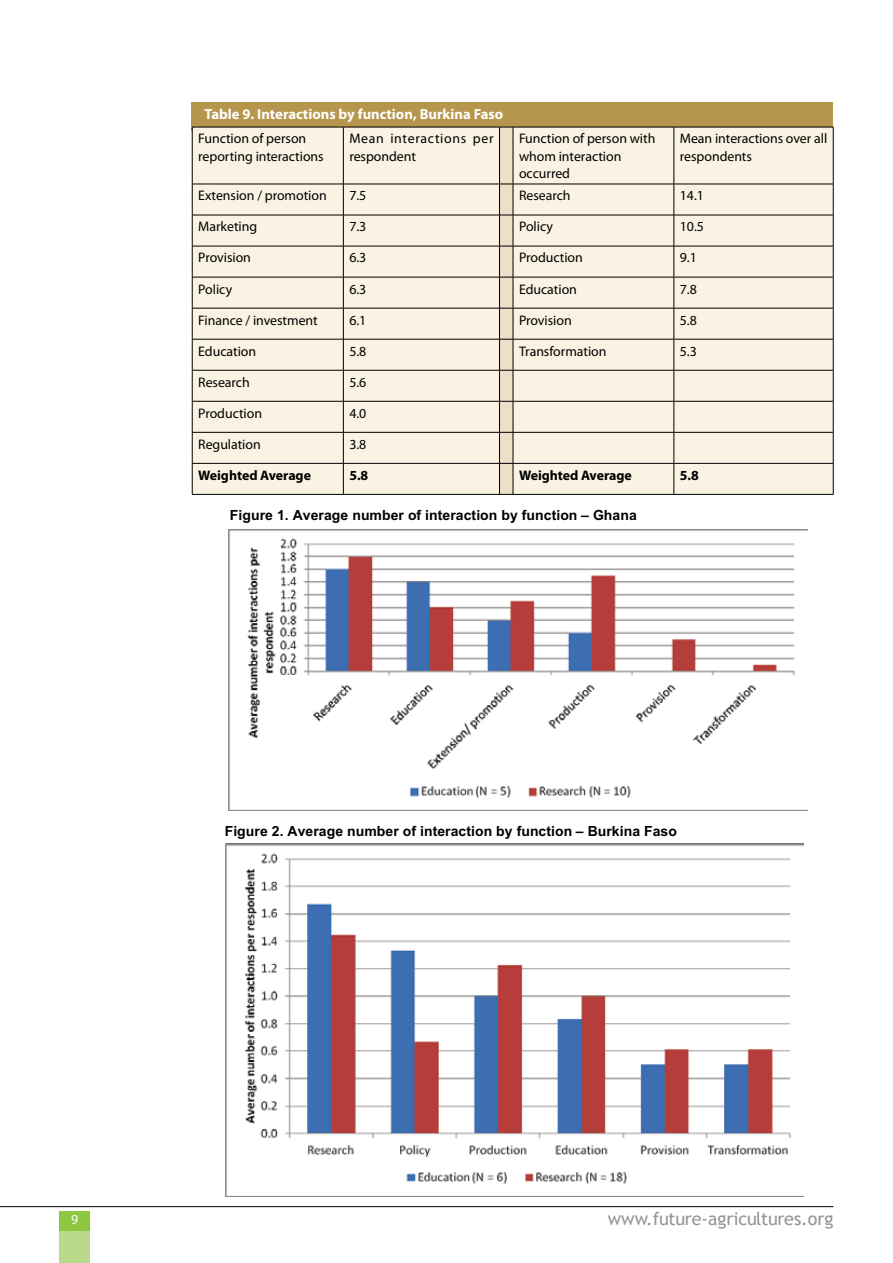
<style>
.page{position:relative;width:893px;height:1263px;background:#fff}
.page>*{position:absolute;margin:0;border:0;box-sizing:border-box;transform-origin:0 0}
.t1{font:18px "Trebuchet MS";letter-spacing:-.015em;color:#939598}
.t2{font:700 14.7px "Myriad Pro";color:#fff}
.t3{font:700 13.95px "Arial";letter-spacing:.005em;color:#000}
.t4{font:700 13.95px "Arial";letter-spacing:.005em;color:#010101}
.t5{font:13.8px/17.2px "Myriad Pro";letter-spacing:-.005em;color:#000}
.t6{font:700 13.8px "Myriad Pro";letter-spacing:-.005em;color:#000}
.t7{font:13.8px/17.2px "Myriad Pro";letter-spacing:.05em;color:#000}
.t8{font:13.8px "Myriad Pro";color:#fff}
</style>
<div class="page">
<hr style="left:0;top:1206px;width:833px;height:1px;background:#000">
<div style="left:60px;top:1211px;width:30px;height:19px;background:#8dc63f"></div>
<div style="left:60px;top:1231px;width:30px;height:32px;background:#b9da8a"></div>
<div style="left:192px;top:102px;width:641px;height:29px;background:#b6964d"></div>
<div style="left:193px;top:128px;width:640px;height:366px;background:#faf3e3"></div>
<hr style="left:192px;top:127px;width:151px;height:1px;background:#000">
<hr style="left:192px;top:127px;width:1px;height:57px;background:#000">
<hr style="left:343px;top:127px;width:156px;height:1px;background:#000">
<hr style="left:343px;top:127px;width:1px;height:57px;background:#000">
<hr style="left:513px;top:127px;width:161px;height:1px;background:#000">
<hr style="left:513px;top:127px;width:1px;height:57px;background:#000">
<hr style="left:674px;top:127px;width:159px;height:1px;background:#000">
<hr style="left:674px;top:127px;width:1px;height:57px;background:#000">
<hr style="left:833px;top:127px;width:1px;height:57px;background:#000">
<hr style="left:192px;top:184px;width:151px;height:1px;background:#000">
<hr style="left:192px;top:184px;width:1px;height:31px;background:#000">
<hr style="left:343px;top:184px;width:156px;height:1px;background:#000">
<hr style="left:343px;top:184px;width:1px;height:31px;background:#000">
<hr style="left:513px;top:184px;width:161px;height:1px;background:#000">
<hr style="left:513px;top:184px;width:1px;height:31px;background:#000">
<hr style="left:674px;top:184px;width:159px;height:1px;background:#000">
<hr style="left:674px;top:184px;width:1px;height:31px;background:#000">
<hr style="left:833px;top:184px;width:1px;height:31px;background:#000">
<hr style="left:192px;top:215px;width:151px;height:1px;background:#000">
<hr style="left:192px;top:215px;width:1px;height:31px;background:#000">
<hr style="left:343px;top:215px;width:156px;height:1px;background:#000">
<hr style="left:343px;top:215px;width:1px;height:31px;background:#000">
<hr style="left:513px;top:215px;width:161px;height:1px;background:#000">
<hr style="left:513px;top:215px;width:1px;height:31px;background:#000">
<hr style="left:674px;top:215px;width:159px;height:1px;background:#000">
<hr style="left:674px;top:215px;width:1px;height:31px;background:#000">
<hr style="left:833px;top:215px;width:1px;height:31px;background:#000">
<hr style="left:192px;top:246px;width:151px;height:1px;background:#000">
<hr style="left:192px;top:246px;width:1px;height:31px;background:#000">
<hr style="left:343px;top:246px;width:156px;height:1px;background:#000">
<hr style="left:343px;top:246px;width:1px;height:31px;background:#000">
<hr style="left:513px;top:246px;width:161px;height:1px;background:#000">
<hr style="left:513px;top:246px;width:1px;height:31px;background:#000">
<hr style="left:674px;top:246px;width:159px;height:1px;background:#000">
<hr style="left:674px;top:246px;width:1px;height:31px;background:#000">
<hr style="left:833px;top:246px;width:1px;height:31px;background:#000">
<hr style="left:192px;top:277px;width:151px;height:1px;background:#000">
<hr style="left:192px;top:277px;width:1px;height:31px;background:#000">
<hr style="left:343px;top:277px;width:156px;height:1px;background:#000">
<hr style="left:343px;top:277px;width:1px;height:31px;background:#000">
<hr style="left:513px;top:277px;width:161px;height:1px;background:#000">
<hr style="left:513px;top:277px;width:1px;height:31px;background:#000">
<hr style="left:674px;top:277px;width:159px;height:1px;background:#000">
<hr style="left:674px;top:277px;width:1px;height:31px;background:#000">
<hr style="left:833px;top:277px;width:1px;height:31px;background:#000">
<hr style="left:192px;top:308px;width:151px;height:1px;background:#000">
<hr style="left:192px;top:308px;width:1px;height:31px;background:#000">
<hr style="left:343px;top:308px;width:156px;height:1px;background:#000">
<hr style="left:343px;top:308px;width:1px;height:31px;background:#000">
<hr style="left:513px;top:308px;width:161px;height:1px;background:#000">
<hr style="left:513px;top:308px;width:1px;height:31px;background:#000">
<hr style="left:674px;top:308px;width:159px;height:1px;background:#000">
<hr style="left:674px;top:308px;width:1px;height:31px;background:#000">
<hr style="left:833px;top:308px;width:1px;height:31px;background:#000">
<hr style="left:192px;top:339px;width:151px;height:1px;background:#000">
<hr style="left:192px;top:339px;width:1px;height:31px;background:#000">
<hr style="left:343px;top:339px;width:156px;height:1px;background:#000">
<hr style="left:343px;top:339px;width:1px;height:31px;background:#000">
<hr style="left:513px;top:339px;width:161px;height:1px;background:#000">
<hr style="left:513px;top:339px;width:1px;height:31px;background:#000">
<hr style="left:674px;top:339px;width:159px;height:1px;background:#000">
<hr style="left:674px;top:339px;width:1px;height:31px;background:#000">
<hr style="left:833px;top:339px;width:1px;height:31px;background:#000">
<hr style="left:192px;top:370px;width:151px;height:1px;background:#000">
<hr style="left:192px;top:370px;width:1px;height:31px;background:#000">
<hr style="left:343px;top:370px;width:156px;height:1px;background:#000">
<hr style="left:343px;top:370px;width:1px;height:31px;background:#000">
<hr style="left:513px;top:370px;width:161px;height:1px;background:#000">
<hr style="left:513px;top:370px;width:1px;height:31px;background:#000">
<hr style="left:674px;top:370px;width:159px;height:1px;background:#000">
<hr style="left:674px;top:370px;width:1px;height:31px;background:#000">
<hr style="left:833px;top:370px;width:1px;height:31px;background:#000">
<hr style="left:192px;top:401px;width:151px;height:1px;background:#000">
<hr style="left:192px;top:401px;width:1px;height:31px;background:#000">
<hr style="left:343px;top:401px;width:156px;height:1px;background:#000">
<hr style="left:343px;top:401px;width:1px;height:31px;background:#000">
<hr style="left:513px;top:401px;width:161px;height:1px;background:#000">
<hr style="left:513px;top:401px;width:1px;height:31px;background:#000">
<hr style="left:674px;top:401px;width:159px;height:1px;background:#000">
<hr style="left:674px;top:401px;width:1px;height:31px;background:#000">
<hr style="left:833px;top:401px;width:1px;height:31px;background:#000">
<hr style="left:192px;top:432px;width:151px;height:1px;background:#000">
<hr style="left:192px;top:432px;width:1px;height:31px;background:#000">
<hr style="left:343px;top:432px;width:156px;height:1px;background:#000">
<hr style="left:343px;top:432px;width:1px;height:31px;background:#000">
<hr style="left:513px;top:432px;width:161px;height:1px;background:#000">
<hr style="left:513px;top:432px;width:1px;height:31px;background:#000">
<hr style="left:674px;top:432px;width:159px;height:1px;background:#000">
<hr style="left:674px;top:432px;width:1px;height:31px;background:#000">
<hr style="left:833px;top:432px;width:1px;height:31px;background:#000">
<hr style="left:192px;top:463px;width:151px;height:1px;background:#000">
<hr style="left:192px;top:464px;width:1px;height:30px;background:#000">
<hr style="left:343px;top:463px;width:156px;height:1px;background:#000">
<hr style="left:343px;top:464px;width:1px;height:30px;background:#000">
<hr style="left:513px;top:463px;width:161px;height:1px;background:#000">
<hr style="left:513px;top:464px;width:1px;height:30px;background:#000">
<hr style="left:674px;top:463px;width:159px;height:1px;background:#000">
<hr style="left:674px;top:464px;width:1px;height:30px;background:#000">
<hr style="left:833px;top:464px;width:1px;height:30px;background:#000">
<hr style="left:192px;top:494px;width:151px;height:1px;background:#000">
<hr style="left:343px;top:494px;width:156px;height:1px;background:#000">
<svg style="left:499px;top:127px;width:14px;height:368px"></svg>
<hr style="left:513px;top:494px;width:161px;height:1px;background:#000">
<hr style="left:674px;top:494px;width:159px;height:1px;background:#000">
<img style="left:229px;top:529px;width:578px;height:281px">
<img style="left:225px;top:844px;width:578px;height:352px">
<p class="t2" style="left:204px;top:104px;width:301px">Table 9. Interactions by function, Burkina Faso</p>
<p class="t5" style="left:198px;top:130px;width:127px">Function of person reporting interactions</p>
<p class="t7" style="left:349px;top:130px;width:146px">Mean interactions per respondent</p>
<p class="t5" style="left:519px;top:130px;width:138px">Function of person with whom interaction occurred</p>
<p class="t5" style="left:680px;top:130px;width:149px">Mean interactions over all respondents</p>
<p class="t5" style="left:198px;top:187px;width:130px">Extension / promotion</p>
<p class="t5" style="left:349px;top:187px;width:19px">7.5</p>
<p class="t5" style="left:519px;top:187px;width:53px">Research</p>
<p class="t5" style="left:680px;top:187px;width:26px">14.1</p>
<p class="t5" style="left:198px;top:218px;width:60px">Marketing</p>
<p class="t5" style="left:349px;top:218px;width:19px">7.3</p>
<p class="t5" style="left:519px;top:218px;width:35px">Policy</p>
<p class="t5" style="left:680px;top:218px;width:26px">10.5</p>
<p class="t5" style="left:198px;top:249px;width:54px">Provision</p>
<p class="t5" style="left:349px;top:249px;width:19px">6.3</p>
<p class="t5" style="left:519px;top:249px;width:65px">Production</p>
<p class="t5" style="left:680px;top:249px;width:19px">9.1</p>
<p class="t5" style="left:198px;top:280px;width:35px">Policy</p>
<p class="t5" style="left:349px;top:280px;width:19px">6.3</p>
<p class="t5" style="left:519px;top:280px;width:59px">Education</p>
<p class="t5" style="left:680px;top:280px;width:19px">7.8</p>
<p class="t5" style="left:198px;top:311px;width:121px">Finance / investment</p>
<p class="t5" style="left:349px;top:311px;width:19px">6.1</p>
<p class="t5" style="left:519px;top:311px;width:54px">Provision</p>
<p class="t5" style="left:680px;top:311px;width:19px">5.8</p>
<p class="t5" style="left:198px;top:342px;width:59px">Education</p>
<p class="t5" style="left:349px;top:342px;width:19px">5.8</p>
<p class="t5" style="left:519px;top:342px;width:89px">Transformation</p>
<p class="t5" style="left:680px;top:342px;width:19px">5.3</p>
<p class="t5" style="left:198px;top:373px;width:53px">Research</p>
<p class="t5" style="left:349px;top:373px;width:19px">5.6</p>
<p class="t5" style="left:198px;top:404px;width:65px">Production</p>
<p class="t5" style="left:349px;top:404px;width:19px">4.0</p>
<p class="t5" style="left:198px;top:435px;width:64px">Regulation</p>
<p class="t5" style="left:349px;top:435px;width:19px">3.8</p>
<p class="t6" style="left:198px;top:466px;width:114px">Weighted Average</p>
<p class="t6" style="left:349px;top:466px;width:20px">5.8</p>
<p class="t6" style="left:519px;top:466px;width:114px">Weighted Average</p>
<p class="t6" style="left:680px;top:466px;width:20px">5.8</p>
<p class="t4" style="left:230px;top:506px;width:408px">Figure 1. Average number of interaction by function – Ghana</p>
<p class="t3" style="left:225px;top:822px;width:454px">Figure 2. Average number of interaction by function – Burkina Faso</p>
<p class="t8" style="left:71px;top:1211px;width:9px">9</p>
<h1 class="t1" style="left:608px;top:1208px;width:227px">www.future-agricultures.org</h1>
</div>
